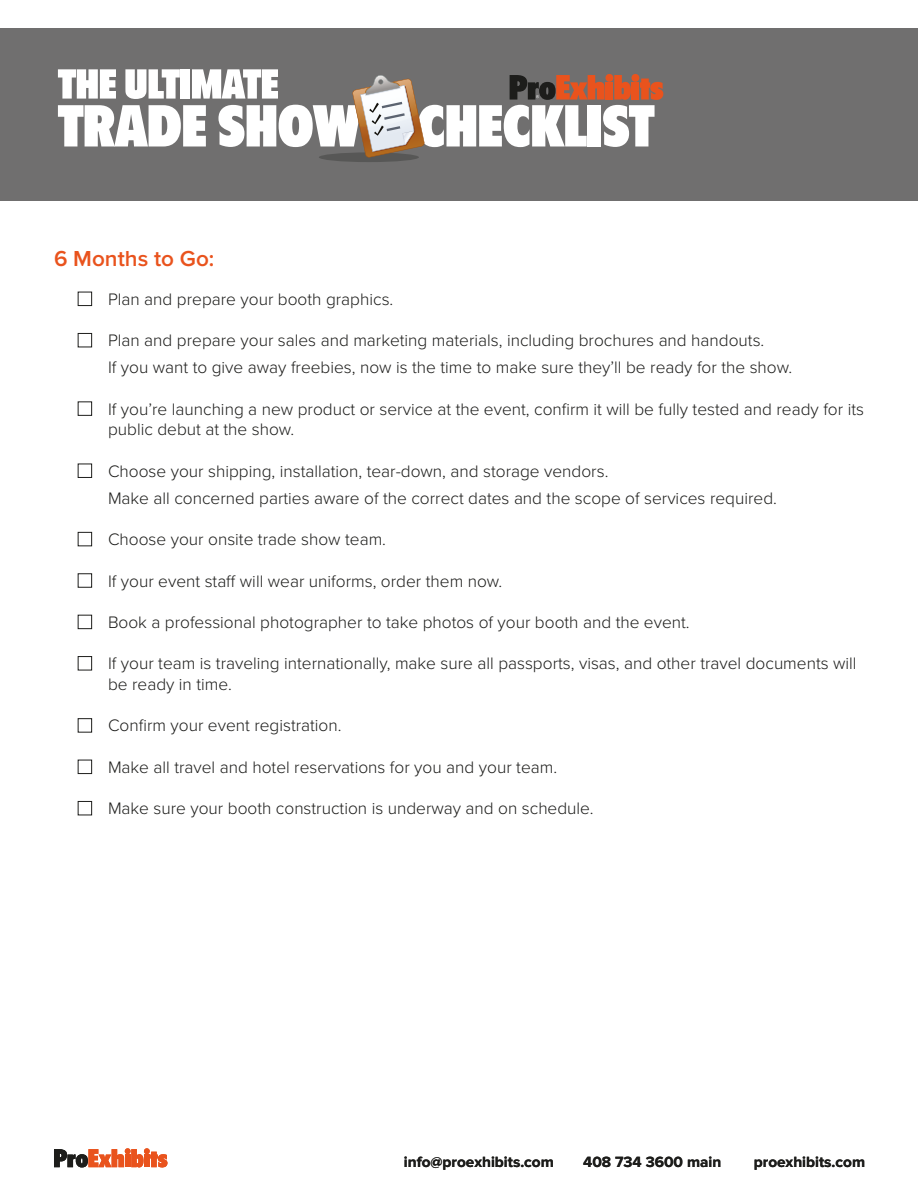
<style>
.page{position:relative;width:918px;height:1188px;background:#fff}
.page>*{position:absolute;margin:0;border:0;box-sizing:border-box;transform-origin:0 0}
.t1{font:600 22.5px "Proxima Nova";color:#e9531d}
.t2{font:300 17.25px/27px "Proxima Nova";color:#1d1d1b}
.t3{font:700 15.3px "Proxima Nova";color:#1d1d1b}
</style>
<div class="page">
<svg style="left:54px;top:1148px;width:114px;height:20px"></svg>
<div style="left:0;top:28px;width:918px;height:173px;background:#706f6f"></div>
<div style="left:319px;top:152px;width:100px;height:10px;background:#575756;border-radius:50%"></div>
<svg style="left:58px;top:69px;width:605px;height:89px"></svg>
<div style="left:78px;top:292px;width:14px;height:14px;border:1px solid #1d1d1b"></div>
<div style="left:78px;top:333px;width:14px;height:14px;border:1px solid #1d1d1b"></div>
<div style="left:78px;top:401px;width:14px;height:15px;border:1px solid #1d1d1b"></div>
<div style="left:78px;top:464px;width:14px;height:14px;border:1px solid #1d1d1b"></div>
<div style="left:78px;top:532px;width:14px;height:14px;border:1px solid #1d1d1b"></div>
<div style="left:78px;top:573px;width:14px;height:15px;border:1px solid #1d1d1b"></div>
<div style="left:78px;top:615px;width:14px;height:14px;border:1px solid #1d1d1b"></div>
<div style="left:78px;top:656px;width:14px;height:14px;border:1px solid #1d1d1b"></div>
<div style="left:78px;top:718px;width:14px;height:15px;border:1px solid #1d1d1b"></div>
<div style="left:78px;top:760px;width:14px;height:14px;border:1px solid #1d1d1b"></div>
<div style="left:78px;top:801px;width:14px;height:14px;border:1px solid #1d1d1b"></div>
<h1 class="t1" style="left:54px;top:246px;width:162px">6 Months to Go:</h1>
<p class="t2" style="left:108px;top:286px;width:287px">Plan and prepare your booth graphics.</p>
<p class="t2" style="left:108px;top:328px;width:686px">Plan and prepare your sales and marketing materials, including brochures and handouts.<br>If you want to give away freebies, now is the time to make sure they’ll be ready for the show.</p>
<p class="t2" style="left:108px;top:399px;width:758px;line-height:20.7px">If you’re launching a new product or service at the event, confirm it will be fully tested and ready for its public debut at the show.</p>
<p class="t2" style="left:108px;top:458px;width:670px">Choose your shipping, installation, tear-down, and storage vendors.<br>Make all concerned parties aware of the correct dates and the scope of services required.</p>
<p class="t2" style="left:108px;top:526px;width:280px">Choose your onsite trade show team.</p>
<p class="t2" style="left:108px;top:568px;width:396px">If your event staff will wear uniforms, order them now.</p>
<p class="t2" style="left:108px;top:609px;width:583px">Book a professional photographer to take photos of your booth and the event.</p>
<p class="t2" style="left:108px;top:654px;width:750px;line-height:20.7px">If your team is traveling internationally, make sure all passports, visas, and other travel documents will be ready in time.</p>
<p class="t2" style="left:108px;top:713px;width:235px">Confirm your event registration.</p>
<p class="t2" style="left:108px;top:754px;width:451px">Make all travel and hotel reservations for you and your team.</p>
<p class="t2" style="left:108px;top:796px;width:487px">Make sure your booth construction is underway and on schedule.</p>
<p class="t3" style="left:404px;top:1154px;width:151px">info@proexhibits.com</p>
<p class="t3" style="left:583px;top:1154px;width:140px">408 734 3600 main</p>
<p class="t3" style="left:754px;top:1154px;width:113px">proexhibits.com</p>
</div>
